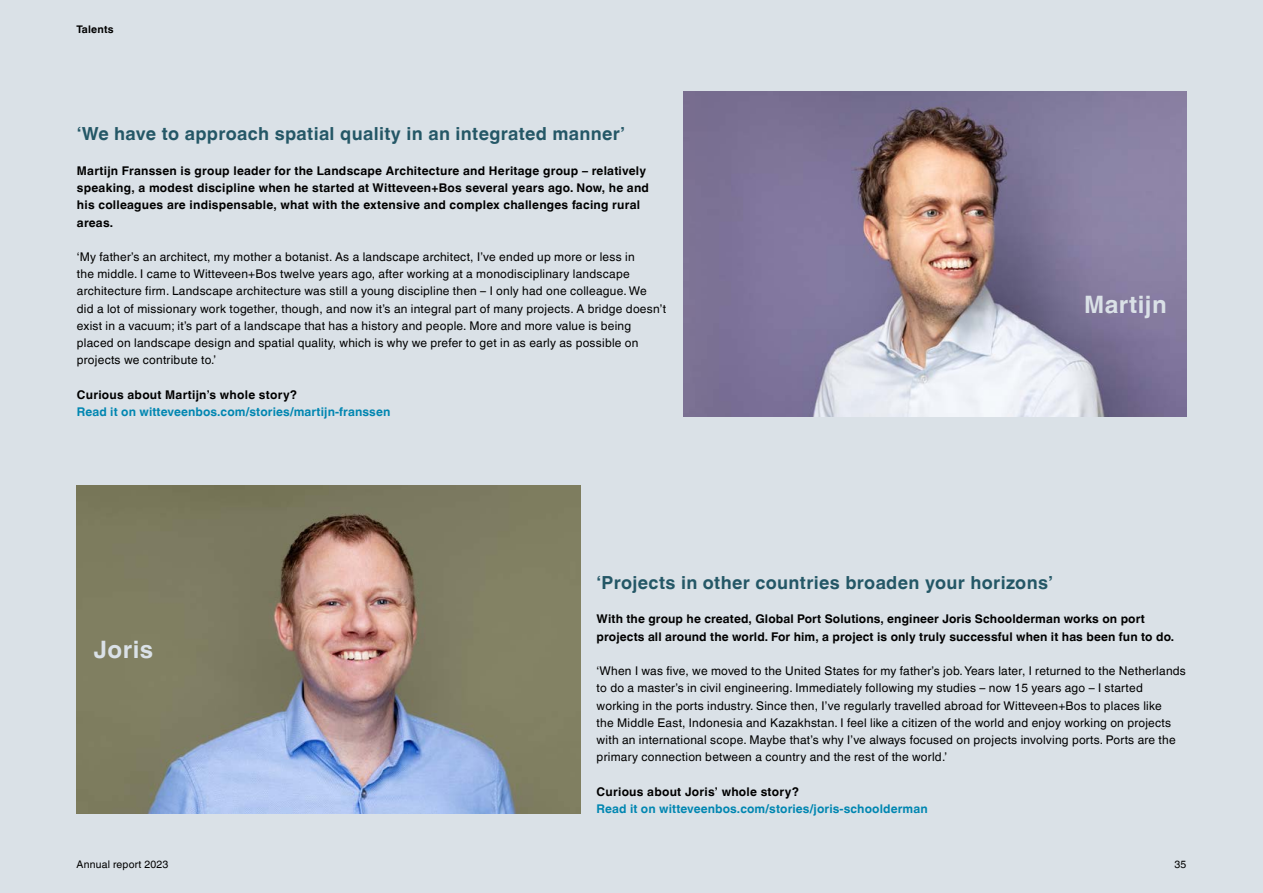
<style>
.page{position:relative;width:1263px;height:893px;background:#dae1e7}
.page>*{position:absolute;margin:0;border:0;box-sizing:border-box;transform-origin:0 0}
.t1{font:700 24px "Helvetica World";letter-spacing:.02em;color:#dae1e7}
.t2{font:700 18px "Helvetica World";letter-spacing:.02em;color:#245766}
.t3{font:12px/17.2px "Helvetica World";letter-spacing:.02em;color:#000}
.t4{font:700 12px/17.2px "Helvetica World";letter-spacing:.02em;color:#000}
.t5{font:700 12px "Helvetica World";letter-spacing:.01em;color:#0086b1}
.t6{font:10.5px "Helvetica World";letter-spacing:.02em;color:#000}
.t7{font:700 10.5px "Helvetica World";letter-spacing:.02em;color:#000}
</style>
<div class="page">
<img style="left:684px;top:91px;width:502px;height:325px">
<img style="left:77px;top:485px;width:503px;height:328px">
<p class="t7" style="left:77px;top:23px;width:39px">Talents</p>
<h2 class="t2" style="left:77px;top:124px;width:550px">‘We have to approach spatial quality in an integrated manner’</h2>
<p class="t4" style="left:77px;top:162px;width:574px">Martijn Franssen is group leader for the Landscape Architecture and Heritage group – relatively speaking, a modest discipline when he started at Witteveen+Bos several years ago. Now, he and his colleagues are indispensable, what with the extensive and complex challenges facing rural areas.</p>
<p class="t3" style="left:77px;top:248px;width:591px">‘My father’s an architect, my mother a botanist. As a landscape architect, I’ve ended up more or less in<br>the middle. I came to Witteveen+Bos twelve years ago, after working at a monodisciplinary landscape architecture firm. Landscape architecture was still a young discipline then – I only had one colleague. We did a lot of missionary work together, though, and now it’s an integral part of many projects. A bridge doesn’t exist in a vacuum; it’s part of a landscape that has a history and people. More and more value is being placed on landscape design and spatial quality, which is why we prefer to get in as early as possible on projects we contribute to.’</p>
<p class="t4" style="left:77px;top:386px;width:222px">Curious about Martijn’s whole story?</p>
<p class="t5" style="left:77px;top:405px;width:315px">Read it on witteveenbos.com/stories/martijn-franssen</p>
<h1 class="t1" style="left:1084px;top:290px;width:84px">Martijn</h1>
<h1 class="t1" style="left:94px;top:635px;width:61px">Joris</h1>
<p class="t6" style="left:77px;top:858px;width:93px">Annual report 2023</p>
<h2 class="t2" style="left:597px;top:572px;width:458px">‘Projects in other countries broaden your horizons’</h2>
<p class="t4" style="left:597px;top:610px;width:579px">With the group he created, Global Port Solutions, engineer Joris Schoolderman works on port projects all around the world. For him, a project is only truly successful when it has been fun to do.</p>
<p class="t3" style="left:597px;top:662px;width:591px">‘When I was five, we moved to the United States for my father’s job. Years later, I returned to the Netherlands to do a master’s in civil engineering. Immediately following my studies – now 15 years ago – I started working in the ports industry. Since then, I’ve regularly travelled abroad for Witteveen+Bos to places like<br>the Middle East, Indonesia and Kazakhstan. I feel like a citizen of the world and enjoy working on projects with an international scope. Maybe that’s why I’ve always focused on projects involving ports. Ports are the primary connection between a country and the rest of the world.’</p>
<p class="t4" style="left:597px;top:783px;width:204px">Curious about Joris’ whole story?</p>
<p class="t5" style="left:597px;top:802px;width:333px">Read it on witteveenbos.com/stories/joris-schoolderman</p>
<p class="t6" style="left:1174px;top:858px;width:13px">35</p>
</div>
